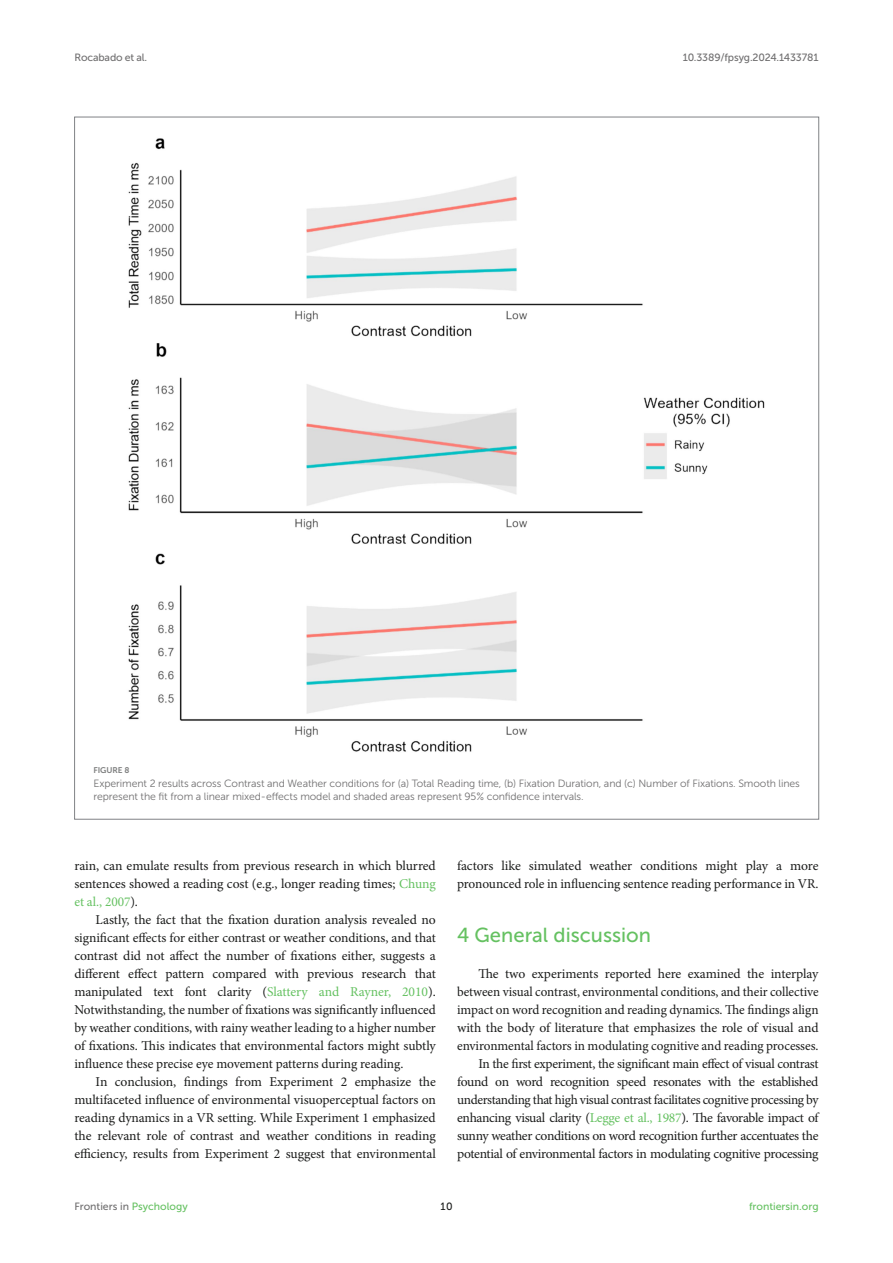
<style>
.page{position:relative;width:893px;height:1263px;background:#fff}
.page>*{position:absolute;margin:0;border:0;box-sizing:border-box;transform-origin:0 0}
.HEAD_1{font:20.25px "Museo Sans 500";color:#65c161}
.TEXT{font:13.5px/18px "Minion Pro";letter-spacing:-.01em;color:#1b1c1b;text-align:justify}
.TEXT_FLUSH{font:13.5px/18px "Minion Pro";letter-spacing:-.005em;color:#1b1c1b;text-align:justify}
.FIG_LEG{font:10.5px/13.5px "Museo Sans 300";letter-spacing:-.01em;color:#706f70}
.t1{font:10.5px "Museo Sans 500";letter-spacing:-.015em;color:#706f70}
.t2{font:10.5px "Museo Sans 500";color:#65c161}
.t3{font:10.5px "Museo Sans 500";color:#1b1c1b}
.FIG_HD{font:8.25px "Museo Sans 700";letter-spacing:-.01em;color:#7e7f7f}
.s1{color:#65c161}
</style>
<div class="page">
<img style="left:128px;top:138px;width:637px;height:614px">
<p class="t1" style="left:74px;top:51px;width:74px">Rocabado et al.</p>
<p class="t1" style="left:683px;top:51px;width:137px">10.3389/fpsyg.2024.1433781</p>
<p class="FIG_HD" style="left:94px;top:766px;width:37px">FIGURE 8</p>
<p class="FIG_LEG" style="left:94px;top:776px;width:708px">Experiment 2 results across Contrast and Weather conditions for (a) Total Reading time, (b) Fixation Duration, and (c) Number of Fixations. Smooth lines represent the fit from a linear mixed-effects model and shaded areas represent 95% confidence intervals.</p>
<p class="TEXT" style="left:74px;top:857px;width:363px">rain, can emulate results from previous research in which blurred sentences showed a reading cost (e.g., longer reading times; <span class="s1">Chung et al., 2007</span>).</p>
<p class="TEXT" style="left:74px;top:911px;width:363px;text-indent:21px">Lastly, the fact that the fixation duration analysis revealed no significant effects for either contrast or weather conditions, and that contrast did not affect the number of fixations either, suggests a different effect pattern compared with previous research that manipulated text font clarity (<span class="s1">Slattery and Rayner, 2010</span>).<br>Notwithstanding, the number of fixations was significantly influenced by weather conditions, with rainy weather leading to a higher number of fixations. This indicates that environmental factors might subtly influence these precise eye movement patterns during reading.</p>
<p class="TEXT" style="left:74px;top:1073px;width:363px;text-indent:21px">In conclusion, findings from Experiment 2 emphasize the multifaceted influence of environmental visuoperceptual factors on reading dynamics in a VR setting. While Experiment 1 emphasized the relevant role of contrast and weather conditions in reading efficiency, results from Experiment 2 suggest that environmental</p>
<p class="TEXT" style="left:457px;top:857px;width:363px">factors like simulated weather conditions might play a more pronounced role in influencing sentence reading performance in VR.</p>
<p class="HEAD_1" style="left:457px;top:924px;width:195px">4 General discussion</p>
<p class="TEXT_FLUSH" style="left:457px;top:965px;width:363px;text-indent:21px">The two experiments reported here examined the interplay between visual contrast, environmental conditions, and their collective impact on word recognition and reading dynamics. The findings align with the body of literature that emphasizes the role of visual and environmental factors in modulating cognitive and reading processes.</p>
<p class="TEXT" style="left:457px;top:1055px;width:363px;text-indent:21px">In the first experiment, the significant main effect of visual contrast found on word recognition speed resonates with the established understanding that high visual contrast facilitates cognitive processing by enhancing visual clarity (<span class="s1">Legge et al., 1987</span>). The favorable impact of sunny weather conditions on word recognition further accentuates the potential of environmental factors in modulating cognitive processing</p>
<p class="t1" style="left:74px;top:1200px;width:115px">Frontiers in <span class="s1">Psychology</span></p>
<p class="t3" style="left:440px;top:1200px;width:14px">10</p>
<p class="t2" style="left:749px;top:1200px;width:71px">frontiersin.org</p>
</div>
